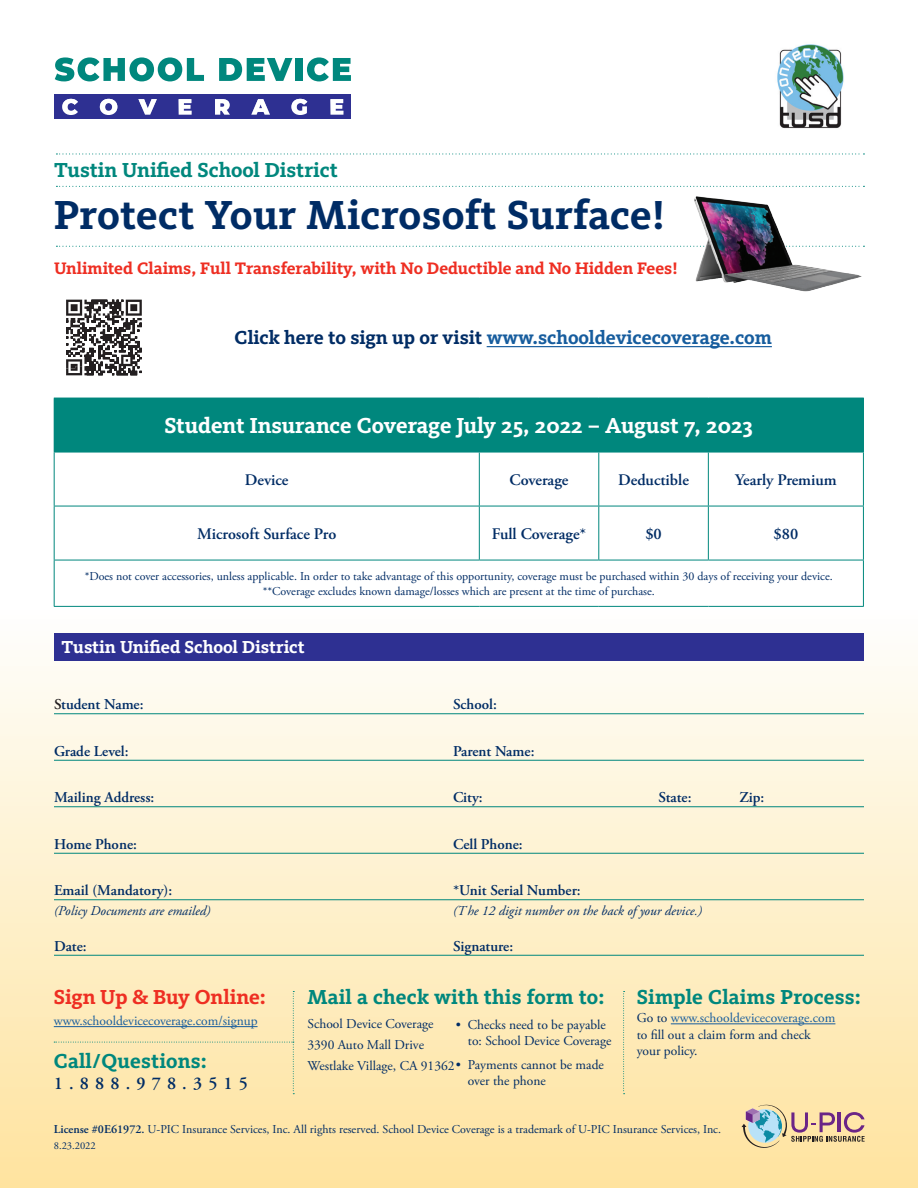
<style>
.page{position:relative;width:918px;height:1188px;background:#fff}
.page>*{position:absolute;margin:0;border:0;box-sizing:border-box;transform-origin:0 0}
.t1{font:700 42px "Kievit Slab OT";letter-spacing:.01em;color:#002c65}
.t2{font:700 22.5px "Kievit Slab OT";letter-spacing:-.005em;color:#fff}
.t3{font:700 21px "Kievit Slab OT";color:#00877d}
.t4{font:700 21px "Kievit Slab OT";color:#ee2e22}
.t5{font:700 19.5px "Kievit Slab OT";letter-spacing:-.005em;color:#175d9e}
.t6{font:700 18px "Kievit Slab OT";color:#fff}
.t7{font:600 18px "Adobe Garamond Pro";letter-spacing:.34em;color:#002c65}
.t8{font:700 17.25px "Kievit Slab OT";color:#ee2e22}
.t9{font:600 16.2px "Adobe Garamond Pro";color:#002c65}
.t10{font:600 15px "Adobe Garamond Pro";color:#002c65}
.t11{font:13.5px/21px "Adobe Garamond Pro";color:#002c65}
.t12{font:italic 13.5px "Adobe Garamond Pro";color:#002c65}
.t13{font:13.5px "Adobe Garamond Pro";color:#175d9e}
.t14{font:12px "Adobe Garamond Pro";color:#002c65}
.t15{font:10.5px "Adobe Garamond Pro";color:#002c65}
.s1{color:#002c65}
.s2{color:#231f20}
.s3{color:#175d9e}
.s4{font-weight:600}
</style>
<div class="page">
<svg style="left:56px;top:246px;width:619px;height:1px"></svg>
<div style="left:0;top:605px;width:918px;height:583px;background:linear-gradient(to bottom,#fdfefd,#fee39e)"></div>
<hr style="left:54px;top:713px;width:810px;height:1px;background:#00877d">
<hr style="left:54px;top:760px;width:810px;height:1px;background:#00877d">
<hr style="left:54px;top:806px;width:810px;height:1px;background:#00877d">
<hr style="left:54px;top:853px;width:810px;height:1px;background:#00877d">
<hr style="left:54px;top:899px;width:810px;height:1px;background:#00877d">
<hr style="left:54px;top:955px;width:810px;height:1px;background:#00877d">
<div style="left:55px;top:95px;width:296px;height:24px;background:#2e3092"></div>
<svg style="left:62px;top:99px;width:16px;height:16px"></svg>
<svg style="left:100px;top:99px;width:17px;height:16px"></svg>
<svg style="left:138px;top:99px;width:19px;height:16px"></svg>
<svg style="left:179px;top:99px;width:13px;height:16px"></svg>
<svg style="left:215px;top:99px;width:15px;height:16px"></svg>
<svg style="left:251px;top:99px;width:19px;height:16px"></svg>
<svg style="left:291px;top:99px;width:16px;height:16px"></svg>
<svg style="left:331px;top:99px;width:12px;height:16px"></svg>
<svg style="left:55px;top:57px;width:149px;height:24px"></svg>
<svg style="left:219px;top:58px;width:73px;height:23px"></svg>
<div style="left:295px;top:58px;width:7px;height:23px;background:#00877d"></div>
<svg style="left:307px;top:57px;width:44px;height:24px"></svg>
<img style="left:777px;top:44px;width:67px;height:85px">
<img style="left:676px;top:196px;width:189px;height:96px">
<svg style="left:66px;top:300px;width:76px;height:75px"></svg>
<svg style="left:56px;top:186px;width:808px;height:1px"></svg>
<svg style="left:56px;top:153px;width:808px;height:2px"></svg>
<hr style="left:487px;top:346px;width:285px;height:1px;background:#175d9e">
<div style="left:54px;top:398px;width:809px;height:54px;background:#00877d"></div>
<svg style="left:55px;top:453px;width:808px;height:153px"></svg>
<hr style="left:863px;top:398px;width:1px;height:54px;background:#00877d">
<hr style="left:479px;top:452px;width:1px;height:54px;background:#00877d">
<hr style="left:598px;top:452px;width:1px;height:54px;background:#00877d">
<hr style="left:479px;top:506px;width:1px;height:54px;background:#00877d">
<hr style="left:598px;top:506px;width:1px;height:54px;background:#00877d">
<hr style="left:479px;top:452px;width:120px;height:1px;background:#00877d">
<hr style="left:599px;top:452px;width:109px;height:1px;background:#00877d">
<hr style="left:479px;top:506px;width:120px;height:1px;background:#00877d">
<hr style="left:599px;top:506px;width:109px;height:1px;background:#00877d">
<hr style="left:54px;top:452px;width:425px;height:1px;background:#00877d">
<hr style="left:54px;top:452px;width:1px;height:54px;background:#00877d">
<hr style="left:54px;top:506px;width:425px;height:1px;background:#00877d">
<hr style="left:54px;top:506px;width:1px;height:54px;background:#00877d">
<hr style="left:708px;top:452px;width:156px;height:1px;background:#00877d">
<hr style="left:708px;top:452px;width:1px;height:54px;background:#00877d">
<hr style="left:863px;top:452px;width:1px;height:54px;background:#00877d">
<hr style="left:708px;top:506px;width:156px;height:1px;background:#00877d">
<hr style="left:708px;top:506px;width:1px;height:54px;background:#00877d">
<hr style="left:863px;top:506px;width:1px;height:54px;background:#00877d">
<hr style="left:54px;top:560px;width:425px;height:1px;background:#00877d">
<hr style="left:54px;top:560px;width:1px;height:46px;background:#00877d">
<hr style="left:479px;top:560px;width:120px;height:1px;background:#00877d">
<hr style="left:599px;top:560px;width:109px;height:1px;background:#00877d">
<hr style="left:708px;top:560px;width:156px;height:1px;background:#00877d">
<hr style="left:863px;top:560px;width:1px;height:46px;background:#00877d">
<hr style="left:54px;top:606px;width:425px;height:1px;background:#00877d">
<hr style="left:479px;top:606px;width:120px;height:1px;background:#00877d">
<hr style="left:599px;top:606px;width:109px;height:1px;background:#00877d">
<hr style="left:708px;top:606px;width:156px;height:1px;background:#00877d">
<div style="left:54px;top:633px;width:810px;height:28px;background:#2e3092"></div>
<div style="left:54px;top:991px;width:240px;height:103px;background:#fee9b5"></div>
<svg style="left:623px;top:991px;width:2px;height:103px"></svg>
<hr style="left:671px;top:1024px;width:164px;height:1px;background:#175d9e">
<svg style="left:742px;top:1100px;width:123px;height:55px;background:#d8c7a5"></svg>
<p class="t3" style="left:54px;top:157px;width:285px">Tustin Unified School District</p>
<h1 class="t1" style="left:54px;top:191px;width:612px">Protect Your Microsoft Surface!</h1>
<p class="t8" style="left:54px;top:258px;width:625px">Unlimited Claims, Full Transferability, with No Deductible and No Hidden Fees!</p>
<p class="t5" style="left:235px;top:326px;width:539px"><span class="s1">Click here to sign up or visit</span> www.schooldevicecoverage.com</p>
<h2 class="t2" style="left:164px;top:412px;width:590px">Student Insurance Coverage July 25, 2022 – August 7, 2023</h2>
<p class="t9" style="left:245px;top:470px;width:45px">Device</p>
<p class="t9" style="left:510px;top:470px;width:60px">Coverage</p>
<p class="t9" style="left:618px;top:470px;width:72px">Deductible</p>
<p class="t9" style="left:735px;top:470px;width:103px">Yearly Premium</p>
<p class="t9" style="left:197px;top:524px;width:141px">Microsoft Surface Pro</p>
<p class="t9" style="left:492px;top:524px;width:96px">Full Coverage*</p>
<p class="t9" style="left:645px;top:524px;width:18px">$0</p>
<p class="t9" style="left:774px;top:524px;width:26px">$80</p>
<p class="t14" style="left:85px;top:569px;width:750px">*Does not cover accessories, unless applicable. In order to take advantage of this opportunity, coverage must be purchased within 30 days of receiving your device.</p>
<p class="t14" style="left:263px;top:584px;width:394px">**Coverage excludes known damage/losses which are present at the time of purchase.</p>
<h3 class="t6" style="left:62px;top:637px;width:245px">Tustin Unified School District</h3>
<p class="t10" style="left:54px;top:696px;width:91px"><span class="s2">S</span>tudent Name:</p>
<p class="t10" style="left:453px;top:696px;width:45px">School:</p>
<p class="t10" style="left:54px;top:742px;width:76px">Grade Level:</p>
<p class="t10" style="left:453px;top:742px;width:83px">Parent Name:</p>
<p class="t10" style="left:54px;top:789px;width:102px">Mailing Address:</p>
<p class="t10" style="left:453px;top:789px;width:31px">City:</p>
<p class="t10" style="left:658px;top:789px;width:35px">State:</p>
<p class="t10" style="left:740px;top:789px;width:26px">Zip:</p>
<p class="t10" style="left:54px;top:835px;width:84px">Home Phone:</p>
<p class="t10" style="left:453px;top:835px;width:71px">Cell Phone:</p>
<p class="t10" style="left:54px;top:882px;width:120px">Email (Mandatory):</p>
<p class="t12" style="left:54px;top:902px;width:158px">(Policy Documents are emailed)</p>
<p class="t10" style="left:453px;top:882px;width:129px">*Unit Serial Number:</p>
<p class="t12" style="left:453px;top:902px;width:251px">(The 12 digit number on the back of your device.)</p>
<p class="t10" style="left:54px;top:937px;width:34px">Date:</p>
<p class="t10" style="left:453px;top:937px;width:62px">Signature:</p>
<h2 class="t4" style="left:54px;top:985px;width:214px">Sign Up &amp; Buy Online:</h2>
<p class="t13" style="left:54px;top:1013px;width:205px">www.schooldevicecoverage.com/signup</p>
<h2 class="t3" style="left:54px;top:1049px;width:155px">Call/Questions:</h2>
<p class="t7" style="left:54px;top:1073px;width:196px">1.888.978.3515</p>
<h2 class="t3" style="left:307px;top:985px;width:299px">Mail a check with this form to:</h2>
<p class="t11" style="left:307px;top:1014px;width:149px">School Device Coverage<br>3390 Auto Mall Drive<br>Westlake Village, CA 91362</p>
<p class="t11" style="left:468px;top:1017px;width:145px;line-height:16.5px;text-indent:-12px">• Checks need to be payable to: School Device Coverage</p>
<p class="t11" style="left:468px;top:1057px;width:138px;line-height:16.5px;text-indent:-12px">• Payments cannot be made over the phone</p>
<h2 class="t3" style="left:637px;top:985px;width:226px">Simple Claims Process:</h2>
<p class="t11" style="left:637px;top:1011px;width:200px;line-height:16.2px">Go to <span class="s3">www.schooldevicecoverage.com </span>to fill out a claim form and check your policy.</p>
<p class="t14" style="left:54px;top:1122px;width:669px"><span class="s4">License #0E61972.</span> U-PIC Insurance Services, Inc. All rights reserved. School Device Coverage is a trademark of U-PIC Insurance Services, Inc.</p>
<p class="t15" style="left:54px;top:1139px;width:43px">8.23.2022</p>
</div>
